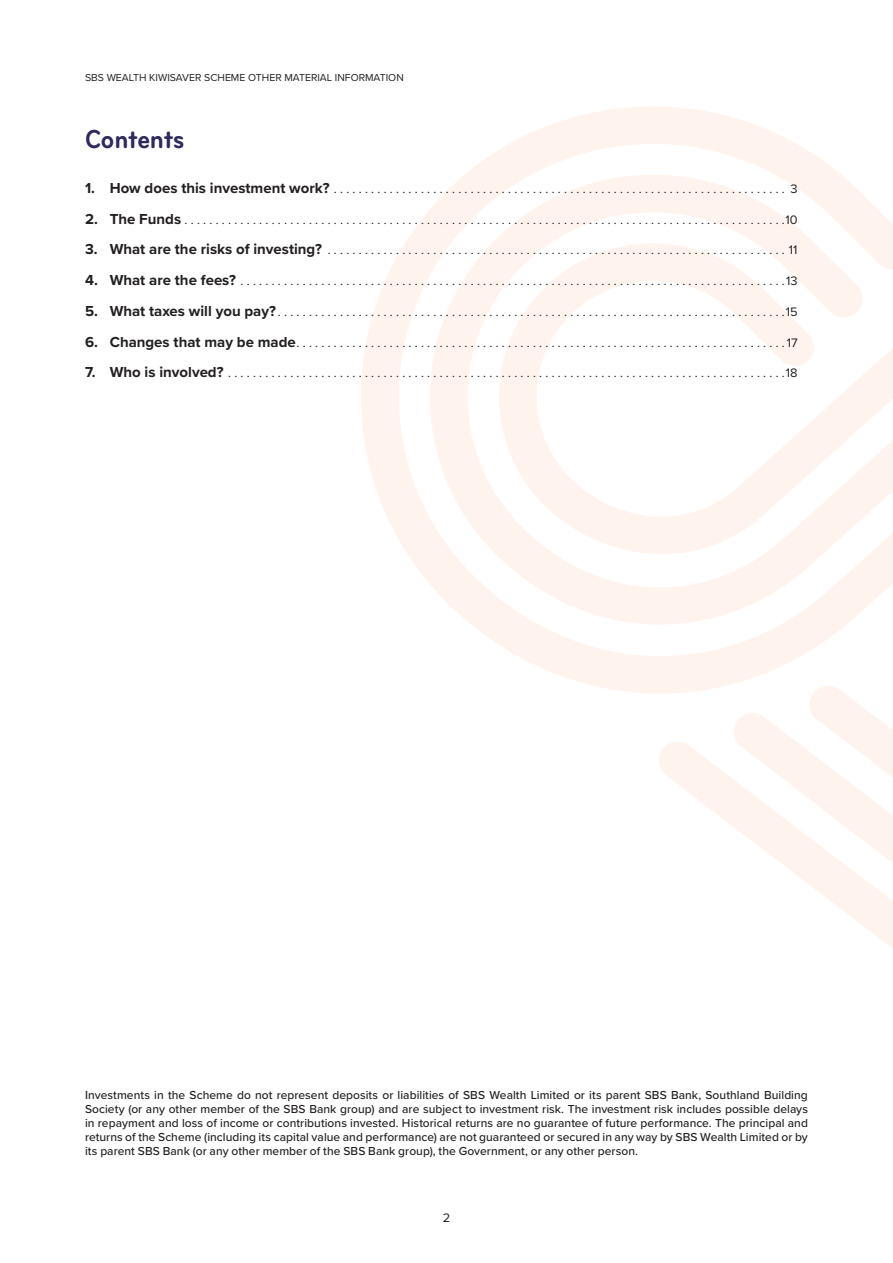
<style>
.page{position:relative;width:893px;height:1263px;background:#fff}
.page>*{position:absolute;margin:0;border:0;box-sizing:border-box;transform-origin:0 0}
.Paragraph_Style2{font:700 27px "Bryant Condensed";color:#2e2a5e}
.t1{font:12.75px "Proxima Nova";color:#231f20}
.Disclaimer_Text_Blac{font:500 12px/14.1px "Proxima Nova";letter-spacing:.005em;color:#231f20;text-align:justify}
.t2{font:10.5px "Proxima Nova";color:#231f20}
.s1{font-weight:700;font-size:15px}
</style>
<div class="page">
<svg style="left:361px;top:106px;width:532px;height:842px"></svg>
<p class="t2" style="left:85px;top:69px;width:320px">SBS WEALTH KIWISAVER SCHEME OTHER MATERIAL INFORMATION</p>
<p class="Paragraph_Style2" style="left:85px;top:123px;width:101px">Contents</p>
<p class="t1" style="left:85px;top:179px;width:714px"><span class="s1">1. How does this investment work?</span> . . . . . . . . . . . . . . . . . . . . . . . . . . . . . . . . . . . . . . . . . . . . . . . . . . . . . . . . . . . . . . . . . . . . . . . . . 3</p>
<p class="t1" style="left:85px;top:210px;width:714px"><span class="s1">2. The Funds</span> . . . . . . . . . . . . . . . . . . . . . . . . . . . . . . . . . . . . . . . . . . . . . . . . . . . . . . . . . . . . . . . . . . . . . . . . . . . . . . . . . . . . . . . . . . . . . . . . 10</p>
<p class="t1" style="left:85px;top:241px;width:714px"><span class="s1">3. What are the risks of investing?</span> . . . . . . . . . . . . . . . . . . . . . . . . . . . . . . . . . . . . . . . . . . . . . . . . . . . . . . . . . . . . . . . . . . . . . . . . . . 11</p>
<p class="t1" style="left:85px;top:271px;width:714px"><span class="s1">4. What are the fees?</span> . . . . . . . . . . . . . . . . . . . . . . . . . . . . . . . . . . . . . . . . . . . . . . . . . . . . . . . . . . . . . . . . . . . . . . . . . . . . . . . . . . . . . . . 13</p>
<p class="t1" style="left:85px;top:302px;width:714px"><span class="s1">5. What taxes will you pay?</span> . . . . . . . . . . . . . . . . . . . . . . . . . . . . . . . . . . . . . . . . . . . . . . . . . . . . . . . . . . . . . . . . . . . . . . . . . . . . . . . . . 15</p>
<p class="t1" style="left:85px;top:333px;width:714px"><span class="s1">6. Changes that may be made</span> . . . . . . . . . . . . . . . . . . . . . . . . . . . . . . . . . . . . . . . . . . . . . . . . . . . . . . . . . . . . . . . . . . . . . . . . . . . . . . 17</p>
<p class="t1" style="left:85px;top:364px;width:714px"><span class="s1">7. Who is involved?</span> . . . . . . . . . . . . . . . . . . . . . . . . . . . . . . . . . . . . . . . . . . . . . . . . . . . . . . . . . . . . . . . . . . . . . . . . . . . . . . . . . . . . . . . . . 18</p>
<p class="Disclaimer_Text_Blac" style="left:85px;top:1087px;width:724px">Investments in the Scheme do not represent deposits or liabilities of SBS Wealth Limited or its parent SBS Bank, Southland Building Society (or any other member of the SBS Bank group) and are subject to investment risk. The investment risk includes possible delays in repayment and loss of income or contributions invested. Historical returns are no guarantee of future performance. The principal and returns of the Scheme (including its capital value and performance) are not guaranteed or secured in any way by SBS Wealth Limited or by its parent SBS Bank (or any other member of the SBS Bank group), the Government, or any other person.</p>
<p class="t1" style="left:443px;top:1208px;width:9px">2</p>
</div>
